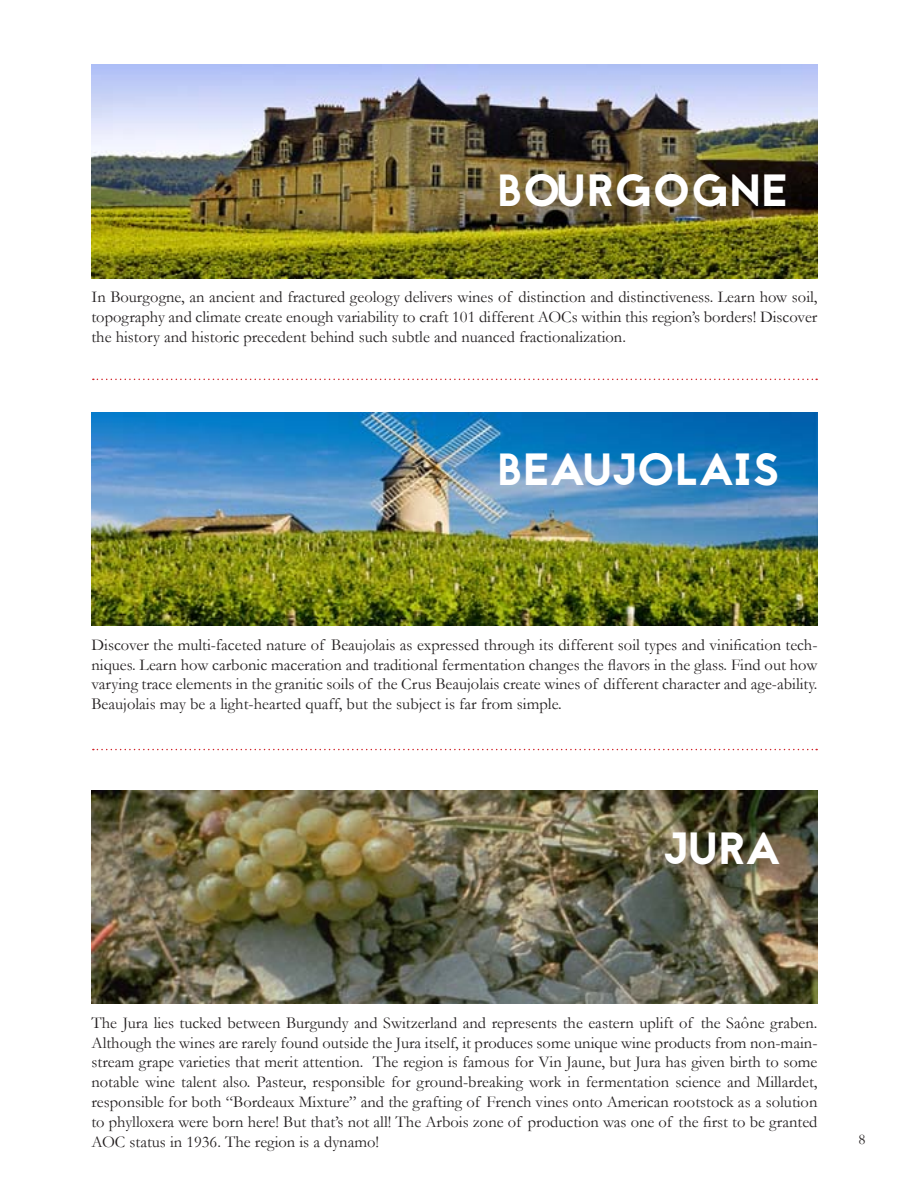
<style>
.page{position:relative;width:918px;height:1188px;background:#fff}
.page>*{position:absolute;margin:0;border:0;box-sizing:border-box;transform-origin:0 0}
.t1{font:45px "Jaapokki";letter-spacing:.01em;color:#fff}
.t2{font:16.5px/19.8px "Garamond";color:#231f20;text-align:justify}
.t3{font:15px "Garamond";color:#231f20}
</style>
<div class="page">
<img style="left:92px;top:64px;width:726px;height:214px">
<img style="left:92px;top:412px;width:726px;height:214px">
<img style="left:92px;top:790px;width:726px;height:214px">
<svg style="left:93px;top:379px;width:724px;height:1px"></svg>
<svg style="left:93px;top:749px;width:724px;height:1px"></svg>
<p class="t1" style="left:498px;top:159px;width:292px">BOURGOGNE</p>
<p class="t2" style="left:92px;top:287px;width:728px">In Bourgogne, an ancient and fractured geology delivers wines of distinction and distinctiveness. Learn how soil, topography and climate create enough variability to craft 101 different AOCs within this region’s borders! Discover the history and historic precedent behind such subtle and nuanced fractionalization.</p>
<p class="t1" style="left:498px;top:438px;width:283px">BEAUJOLAIS</p>
<p class="t2" style="left:92px;top:634px;width:728px">Discover the multi-faceted nature of Beaujolais as expressed through its different soil types and vinification tech&shy;niques. Learn how carbonic maceration and traditional fermentation changes the flavors in the glass. Find out how varying trace elements in the granitic soils of the Crus Beaujolais create wines of different character and age-ability.<br>Beaujolais may be a light-hearted quaff, but the subject is far from simple.</p>
<p class="t1" style="left:664px;top:817px;width:119px">JURA</p>
<p class="t2" style="left:92px;top:1013px;width:728px">The Jura lies tucked between Burgundy and Switzerland and represents the eastern uplift of the Saône graben.<br>Although the wines are rarely found outside the Jura itself, it produces some unique wine products from non-main&shy;stream grape varieties that merit attention. The region is famous for Vin Jaune, but Jura has given birth to some notable wine talent also. Pasteur, responsible for ground-breaking work in fermentation science and Millardet, responsible for both “Bordeaux Mixture” and the grafting of French vines onto American rootstock as a solution to phylloxera were born here! But that’s not all! The Arbois zone of production was one of the first to be granted AOC status in 1936. The region is a dynamo!</p>
<p class="t3" style="left:858px;top:1130px;width:9px">8</p>
</div>
